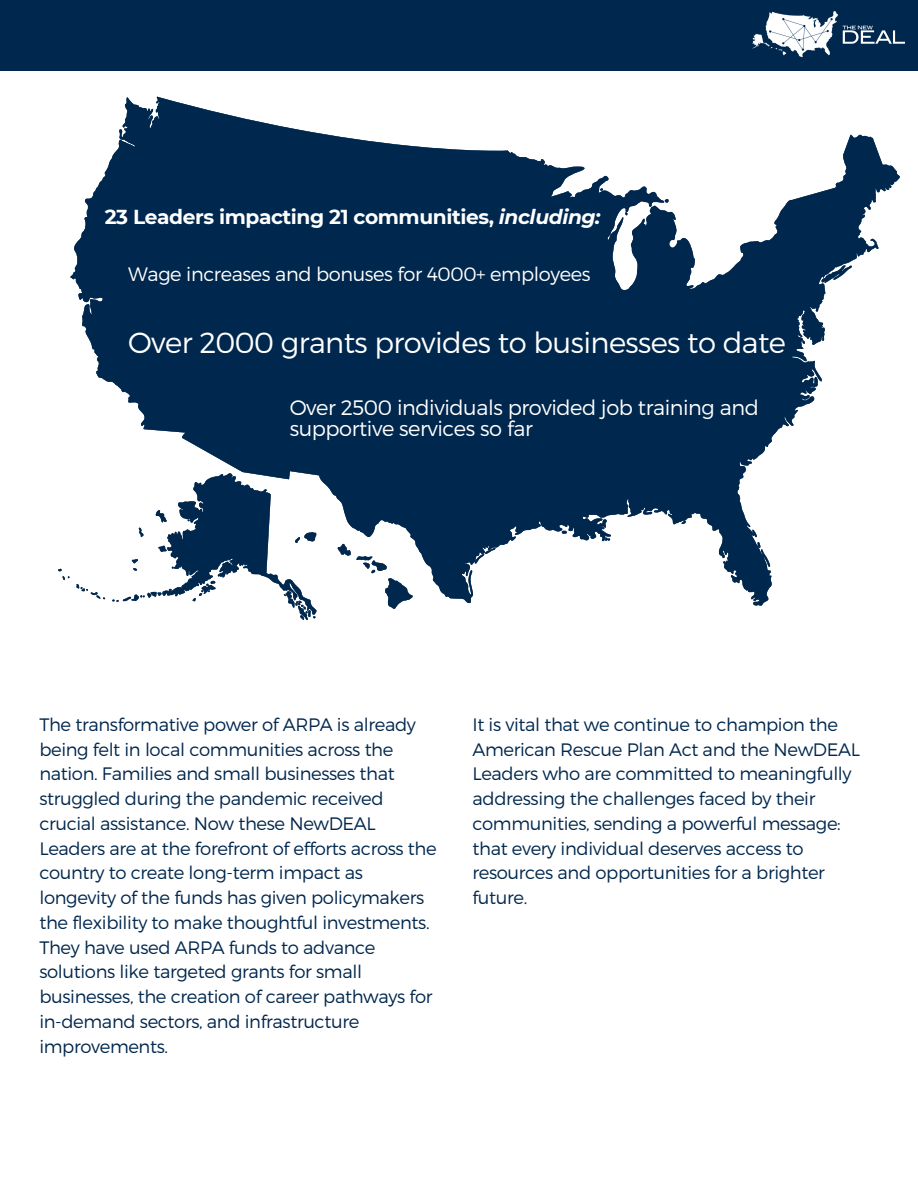
<style>
.page{position:relative;width:918px;height:1188px;background:#fff}
.page>*{position:absolute;margin:0;border:0;box-sizing:border-box;transform-origin:0 0}
.t1{font:300 42px "Montserrat";letter-spacing:-.02em;color:#fff}
.t2{font:300 30px "Montserrat";letter-spacing:-.02em;color:#fff}
.t3{font:300 29.1px "Montserrat";letter-spacing:-.02em;color:#fff}
.t4{font:300 20.85px/21.3px "Montserrat";letter-spacing:-.02em;color:#fff}
.t5{font:700 20.25px "Montserrat";letter-spacing:-.02em;color:#fff}
.t6{font:300 19.35px "Montserrat";letter-spacing:-.02em;color:#fff}
.t7{font:300 18px/24.8px "Montserrat";letter-spacing:-.02em;color:#00274d}
.s1{font-style:italic}
</style>
<div class="page">
<div style="left:0;top:0;width:918px;height:71px;background:#00274d"></div>
<img style="left:752px;top:12px;width:152px;height:46px">
<svg style="left:58px;top:97px;width:842px;height:524px;fill:#00274d"></svg>
<p class="t5" style="left:105px;top:205px;width:497px">23 Leaders impacting 21 communities, <span class="s1">including:</span></p>
<p class="t6" style="left:128px;top:262px;width:464px">Wage increases and bonuses for 4000+ employees</p>
<p class="t3" style="left:128px;top:323px;width:659px">Over 2000 grants provides to businesses to date</p>
<p class="t1" style="left:128px;top:328px;width:658px">Over 5,000 businesses supported</p>
<p class="t2" style="left:421px;top:385px;width:318px">$335 million leveraged</p>
<p class="t4" style="left:290px;top:396px;width:471px">Over 2500 individuals provided job training and supportive services so far</p>
<p class="t7" style="left:39px;top:711px;width:399px">The transformative power of ARPA is already being felt in local communities across the nation. Families and small businesses that struggled during the pandemic received crucial assistance. Now these NewDEAL Leaders are at the forefront of efforts across the country to create long-term impact as longevity of the funds has given policymakers the flexibility to make thoughtful investments.<br>They have used ARPA funds to advance solutions like targeted grants for small businesses, the creation of career pathways for in-demand sectors, and infrastructure improvements.</p>
<p class="t7" style="left:472px;top:711px;width:389px">It is vital that we continue to champion the American Rescue Plan Act and the NewDEAL Leaders who are committed to meaningfully addressing the challenges faced by their communities, sending a powerful message: that every individual deserves access to resources and opportunities for a brighter future.</p>
</div>
